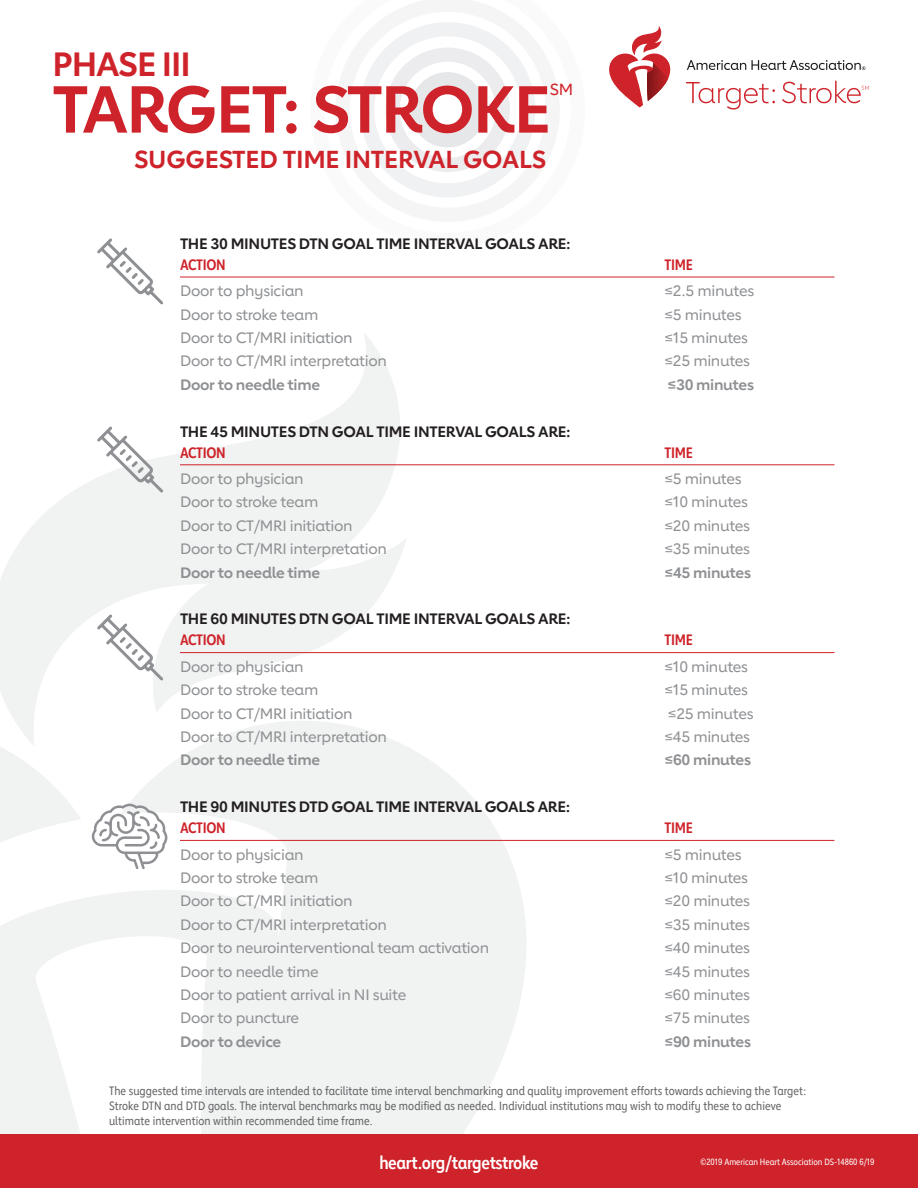
<style>
.page{position:relative;width:918px;height:1188px;background:#fff}
.page>*{position:absolute;margin:0;border:0;box-sizing:border-box;transform-origin:0 0}
.t1{font:700 65.25px "Lub Dub";letter-spacing:-.035em;color:#ce232a}
.t2{font:700 33.45px "Lub Dub";letter-spacing:-.03em;color:#ce232a}
.t3{font:700 24.45px "Lub Dub";letter-spacing:-.01em;color:#ce232a}
.t4{font:700 18px "Lub Dub Condensed";letter-spacing:-.02em;color:#fff}
.t5{font:500 16.05px "Lub Dub";color:#ce232a}
.t6{font:500 15px "Lub Dub";letter-spacing:-.02em;color:#8e9093}
.t7{font:700 15px/21px "Lub Dub";letter-spacing:-.02em;color:#231f20}
.t8{font:700 15px "Lub Dub";letter-spacing:-.02em;color:#8e9093}
.t9{font:700 15px "Lub Dub Condensed";letter-spacing:-.02em;color:#ce232a}
.t10{font:12px/15px "Lub Dub Condensed";letter-spacing:.005em;color:#636366}
.t11{font:9px "Lub Dub Condensed";color:#fff}
.s1{font-family:"Lub Dub Condensed";color:#ce232a}
</style>
<div class="page">
<svg style="left:0;top:333px;width:437px;height:362px"></svg>
<svg style="left:0;top:695px;width:528px;height:439px;fill:#f1f2f2"></svg>
<svg style="left:360px;top:22px;width:175px;height:175px"></svg>
<div style="left:0;top:1134px;width:918px;height:54px;background:#ce232a"></div>
<hr style="left:180px;top:277px;width:654px;height:1px;background:#ce232a">
<hr style="left:180px;top:464px;width:654px;height:1px;background:#ce232a">
<hr style="left:180px;top:652px;width:654px;height:1px;background:#ce232a">
<hr style="left:180px;top:840px;width:654px;height:1px;background:#ce232a">
<svg style="left:609px;top:26px;width:62px;height:82px"></svg>
<svg style="left:687px;top:60px;width:178px;height:10px"></svg>
<svg style="left:686px;top:82px;width:89px;height:28px"></svg>
<svg style="left:782px;top:81px;width:87px;height:22px"></svg>
<svg style="left:92px;top:804px;width:75px;height:65px"></svg>
<svg style="left:94px;top:424px;width:72px;height:71px"></svg>
<svg style="left:94px;top:612px;width:72px;height:71px"></svg>
<svg style="left:97px;top:238px;width:66px;height:67px"></svg>
<p class="t2" style="left:52px;top:44px;width:140px">PHASE III</p>
<p class="t1" style="left:52px;top:70px;width:501px">TARGET: STROKE</p>
<p class="t5" style="left:550px;top:80px;width:25px">SM</p>
<p class="t3" style="left:134px;top:144px;width:413px">SUGGESTED TIME INTERVAL GOALS</p>
<p class="t7" style="left:180px;top:233px;width:392px">THE 30 MINUTES DTN GOAL TIME INTERVAL GOALS ARE:<br><span class="s1">ACTION</span></p>
<p class="t9" style="left:664px;top:256px;width:30px">TIME</p>
<p class="t6" style="left:180px;top:282px;width:125px">Door to physician</p>
<p class="t6" style="left:664px;top:282px;width:91px">≤2.5 minutes</p>
<p class="t6" style="left:180px;top:306px;width:140px">Door to stroke team</p>
<p class="t6" style="left:664px;top:306px;width:79px">≤5 minutes</p>
<p class="t6" style="left:180px;top:329px;width:174px">Door to CT/MRI initiation</p>
<p class="t6" style="left:664px;top:329px;width:85px">≤15 minutes</p>
<p class="t6" style="left:180px;top:352px;width:208px">Door to CT/MRI interpretation</p>
<p class="t6" style="left:664px;top:352px;width:87px">≤25 minutes</p>
<p class="t8" style="left:180px;top:376px;width:142px">Door to needle time</p>
<p class="t8" style="left:668px;top:376px;width:88px">≤30 minutes</p>
<p class="t7" style="left:180px;top:421px;width:392px">THE 45 MINUTES DTN GOAL TIME INTERVAL GOALS ARE:<br><span class="s1">ACTION</span></p>
<p class="t9" style="left:664px;top:443px;width:30px">TIME</p>
<p class="t6" style="left:180px;top:470px;width:125px">Door to physician</p>
<p class="t6" style="left:664px;top:470px;width:79px">≤5 minutes</p>
<p class="t6" style="left:180px;top:493px;width:140px">Door to stroke team</p>
<p class="t6" style="left:664px;top:493px;width:85px">≤10 minutes</p>
<p class="t6" style="left:180px;top:517px;width:174px">Door to CT/MRI initiation</p>
<p class="t6" style="left:664px;top:517px;width:87px">≤20 minutes</p>
<p class="t6" style="left:180px;top:540px;width:208px">Door to CT/MRI interpretation</p>
<p class="t6" style="left:664px;top:540px;width:87px">≤35 minutes</p>
<p class="t8" style="left:180px;top:563px;width:142px">Door to needle time</p>
<p class="t8" style="left:664px;top:563px;width:88px">≤45 minutes</p>
<p class="t7" style="left:180px;top:608px;width:392px">THE 60 MINUTES DTN GOAL TIME INTERVAL GOALS ARE:<br><span class="s1">ACTION</span></p>
<p class="t9" style="left:664px;top:631px;width:30px">TIME</p>
<p class="t6" style="left:180px;top:658px;width:125px">Door to physician</p>
<p class="t6" style="left:664px;top:658px;width:85px">≤10 minutes</p>
<p class="t6" style="left:180px;top:681px;width:140px">Door to stroke team</p>
<p class="t6" style="left:664px;top:681px;width:85px">≤15 minutes</p>
<p class="t6" style="left:180px;top:705px;width:174px">Door to CT/MRI initiation</p>
<p class="t6" style="left:668px;top:705px;width:87px">≤25 minutes</p>
<p class="t6" style="left:180px;top:728px;width:208px">Door to CT/MRI interpretation</p>
<p class="t6" style="left:664px;top:728px;width:87px">≤45 minutes</p>
<p class="t8" style="left:180px;top:751px;width:142px">Door to needle time</p>
<p class="t8" style="left:664px;top:751px;width:88px">≤60 minutes</p>
<p class="t7" style="left:180px;top:796px;width:392px">THE 90 MINUTES DTD GOAL TIME INTERVAL GOALS ARE:<br><span class="s1">ACTION</span></p>
<p class="t9" style="left:664px;top:819px;width:30px">TIME</p>
<p class="t6" style="left:180px;top:846px;width:125px">Door to physician</p>
<p class="t6" style="left:664px;top:846px;width:79px">≤5 minutes</p>
<p class="t6" style="left:180px;top:869px;width:140px">Door to stroke team</p>
<p class="t6" style="left:664px;top:869px;width:85px">≤10 minutes</p>
<p class="t6" style="left:180px;top:892px;width:174px">Door to CT/MRI initiation</p>
<p class="t6" style="left:664px;top:892px;width:87px">≤20 minutes</p>
<p class="t6" style="left:180px;top:916px;width:208px">Door to CT/MRI interpretation</p>
<p class="t6" style="left:664px;top:916px;width:87px">≤35 minutes</p>
<p class="t6" style="left:180px;top:939px;width:311px">Door to neurointerventional team activation</p>
<p class="t6" style="left:664px;top:939px;width:87px">≤40 minutes</p>
<p class="t6" style="left:180px;top:963px;width:140px">Door to needle time</p>
<p class="t6" style="left:664px;top:963px;width:87px">≤45 minutes</p>
<p class="t6" style="left:180px;top:986px;width:228px">Door to patient arrival in NI suite</p>
<p class="t6" style="left:664px;top:986px;width:87px">≤60 minutes</p>
<p class="t6" style="left:180px;top:1009px;width:121px">Door to puncture</p>
<p class="t6" style="left:664px;top:1009px;width:87px">≤75 minutes</p>
<p class="t8" style="left:180px;top:1033px;width:103px">Door to device</p>
<p class="t8" style="left:664px;top:1033px;width:88px">≤90 minutes</p>
<p class="t10" style="left:109px;top:1083px;width:699px">The suggested time intervals are intended to facilitate time interval benchmarking and quality improvement efforts towards achieving the Target:<br>Stroke DTN and DTD goals. The interval benchmarks may be modified as needed. Individual institutions may wish to modify these to achieve ultimate intervention within recommended time frame.</p>
<p class="t4" style="left:379px;top:1152px;width:161px">heart.org/targetstroke</p>
<p class="t11" style="left:700px;top:1156px;width:176px">©2019 American Heart Association DS-14860 6/19</p>
</div>
